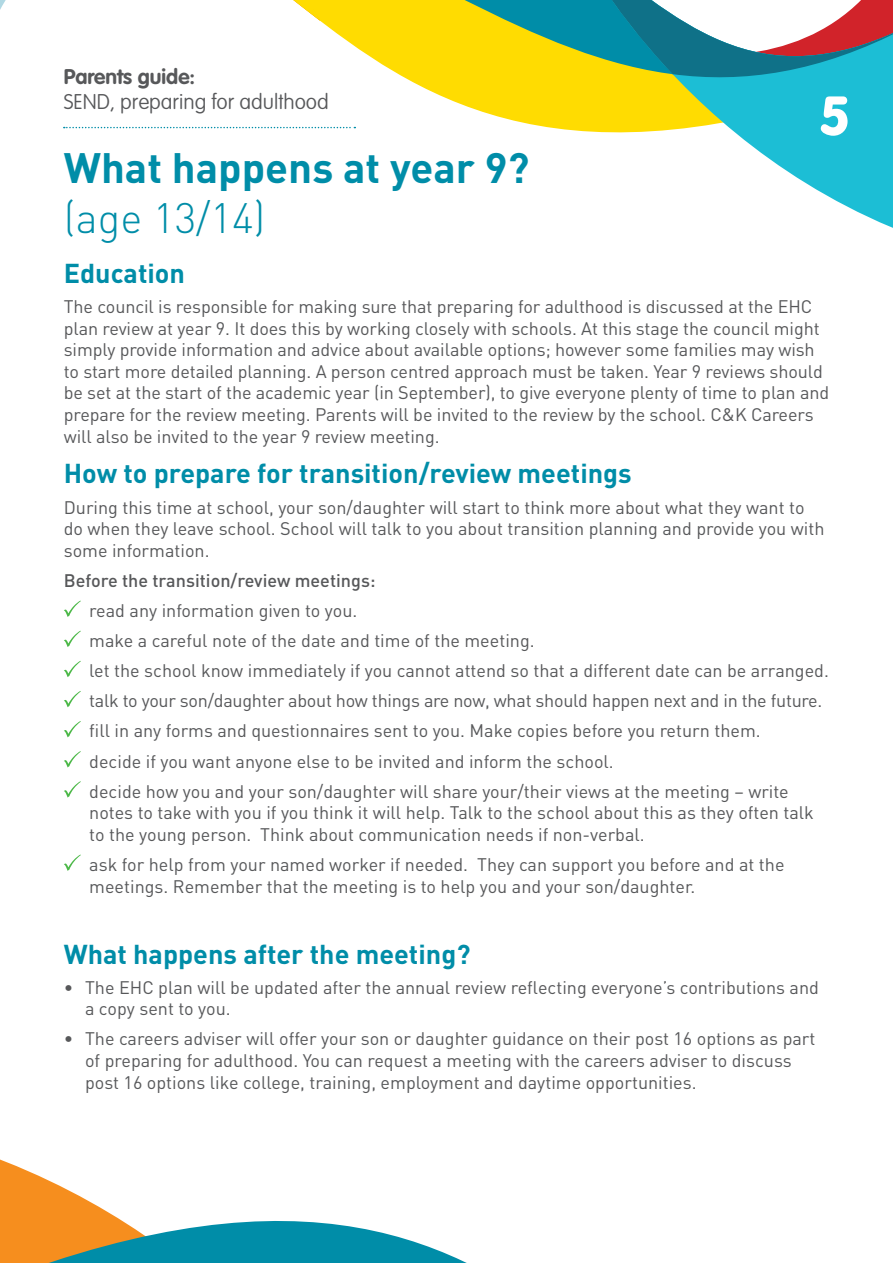
<style>
.page{position:relative;width:893px;height:1263px;background:#fff}
.page>*{position:absolute;margin:0;border:0;box-sizing:border-box;transform-origin:0 0}
.t1{font:900 54px "VAG Rounded LT";color:#fff}
.t2{font:700 42px "DIN";color:#008da8}
.t3{font:300 42px "DIN";color:#008da8}
.t4{font:700 27px "DIN";color:#008da8}
.t5{font:100 21px "VAG Rounded LT";color:#57585a}
.t6{font:700 21px "VAG Rounded LT";color:#57585a}
.t7{font:18px/21.6px "DIN";color:#57585a}
.t8{font:500 18px "DIN";color:#57585a}
</style>
<div class="page">
<svg style="left:0;top:0;width:576px;height:131px"></svg>
<svg style="left:576px;top:100px;width:317px;height:128px"></svg>
<svg style="left:576px;top:0;width:317px;height:100px"></svg>
<svg style="left:0;top:1159px;width:32px;height:14px"></svg>
<svg style="left:0;top:1173px;width:467px;height:90px"></svg>
<svg style="left:64px;top:127px;width:291px;height:1px"></svg>
<svg style="left:64px;top:600px;width:17px;height:17px"></svg>
<svg style="left:64px;top:631px;width:17px;height:16px"></svg>
<svg style="left:64px;top:661px;width:17px;height:16px"></svg>
<svg style="left:64px;top:691px;width:17px;height:16px"></svg>
<svg style="left:64px;top:721px;width:17px;height:16px"></svg>
<svg style="left:64px;top:751px;width:17px;height:16px"></svg>
<svg style="left:64px;top:781px;width:17px;height:17px"></svg>
<svg style="left:64px;top:854px;width:17px;height:17px"></svg>
<p class="t6" style="left:64px;top:64px;width:133px">Parents guide:</p>
<p class="t5" style="left:64px;top:90px;width:267px">SEND, preparing for adulthood</p>
<h2 class="t2" style="left:64px;top:140px;width:467px">What happens at year 9?</h2>
<h2 class="t3" style="left:64px;top:190px;width:203px">(age 13/14)</h2>
<h3 class="t4" style="left:64px;top:255px;width:123px">Education</h3>
<p class="t7" style="left:64px;top:296px;width:767px">The council is responsible for making sure that preparing for adulthood is discussed at the EHC plan review at year 9. It does this by working closely with schools. At this stage the council might simply provide information and advice about available options; however some families may wish to start more detailed planning. A person centred approach must be taken. Year 9 reviews should be set at the start of the academic year (in September), to give everyone plenty of time to plan and prepare for the review meeting. Parents will be invited to the review by the school. C&amp;K Careers will also be invited to the year 9 review meeting.</p>
<h3 class="t4" style="left:64px;top:456px;width:569px">How to prepare for transition/review meetings</h3>
<p class="t7" style="left:64px;top:496px;width:762px">During this time at school, your son/daughter will start to think more about what they want to do when they leave school. School will talk to you about transition planning and provide you with some information.</p>
<p class="t8" style="left:64px;top:568px;width:313px">Before the transition/review meetings:</p>
<p class="t7" style="left:89px;top:596px;width:741px;line-height:30.2px">read any information given to you.<br>make a careful note of the date and time of the meeting.<br>let the school know immediately if you cannot attend so that a different date can be arranged. talk to your son/daughter about how things are now, what should happen next and in the future. fill in any forms and questionnaires sent to you. Make copies before you return them.<br>decide if you want anyone else to be invited and inform the school.<br>decide how you and your son/daughter will share your/their views at the meeting – write</p>
<p class="t7" style="left:89px;top:802px;width:726px">notes to take with you if you think it will help. Talk to the school about this as they often talk to the young person. Think about communication needs if non-verbal.</p>
<p class="t7" style="left:89px;top:854px;width:697px">ask for help from your named worker if needed. They can support you before and at the meetings. Remember that the meeting is to help you and your son/daughter.</p>
<h1 class="t1" style="left:821px;top:83px;width:28px">5</h1>
<h3 class="t4" style="left:64px;top:936px;width:408px">What happens after the meeting?</h3>
<p class="t7" style="left:85px;top:977px;width:735px;text-indent:-21px">• The EHC plan will be updated after the annual review reflecting everyone’s contributions and a copy sent to you.</p>
<p class="t7" style="left:85px;top:1028px;width:732px;text-indent:-21px">• The careers adviser will offer your son or daughter guidance on their post 16 options as part of preparing for adulthood. You can request a meeting with the careers adviser to discuss post 16 options like college, training, employment and daytime opportunities.</p>
</div>
